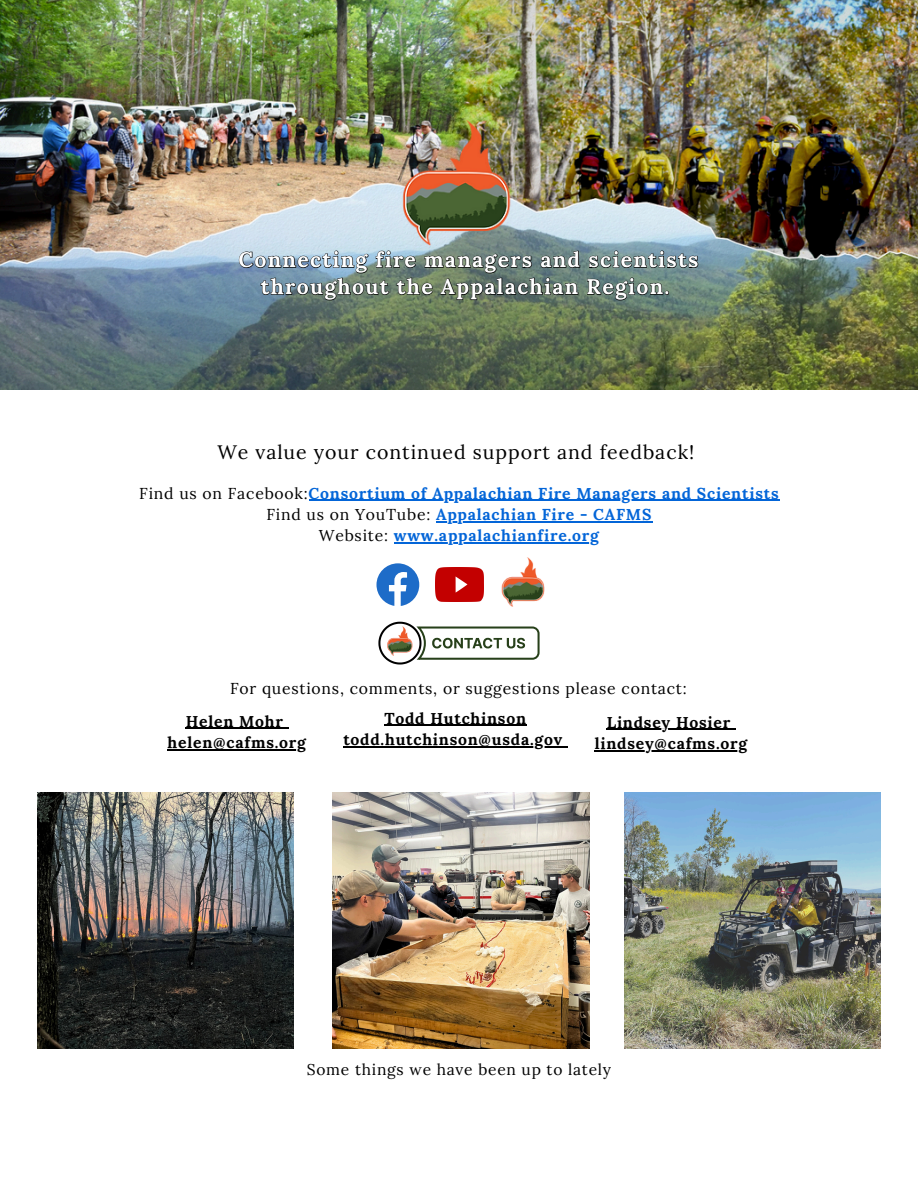
<style>
.page{position:relative;width:918px;height:1188px;background:#fff}
.page>*{position:absolute;margin:0;border:0;box-sizing:border-box;transform-origin:0 0}
.t1{font:700 21.15px/27px "Lora";letter-spacing:.065em;color:#fff;text-align:center}
.t2{font:19.5px "Lora";letter-spacing:.05em;color:#000}
.t3{font:700 15.75px "Lora";letter-spacing:.05em;color:#0365d8}
.t4{font:700 15.75px "Lora";letter-spacing:.05em;color:#000}
.t5{font:15.75px "Lora";letter-spacing:.05em;color:#000}
.t6{font:15.6px "Lora";letter-spacing:.05em;color:#000}
.s1{font-weight:400;color:#000}
</style>
<div class="page">
<svg style="left:378px;top:622px;width:161px;height:42px"></svg>
<img style="left:385px;top:627px;width:29px;height:28px">
<svg style="left:376px;top:563px;width:43px;height:43px"></svg>
<img style="left:501px;top:558px;width:44px;height:48px">
<img style="left:435px;top:568px;width:48px;height:34px">
<img style="left:37px;top:793px;width:257px;height:256px">
<img style="left:333px;top:793px;width:256px;height:256px">
<img style="left:624px;top:793px;width:256px;height:256px">
<img style="left:0;top:0;width:918px;height:183px">
<img style="left:0;top:183px;width:918px;height:207px">
<img style="left:393px;top:121px;width:124px;height:124px">
<hr style="left:607px;top:729px;width:124px;height:1px;background:#000">
<hr style="left:595px;top:750px;width:153px;height:1px;background:#000">
<hr style="left:384px;top:725px;width:143px;height:1px;background:#000">
<hr style="left:343px;top:746px;width:220px;height:1px;background:#000">
<hr style="left:186px;top:728px;width:98px;height:1px;background:#000">
<hr style="left:168px;top:749px;width:139px;height:1px;background:#000">
<hr style="left:309px;top:500px;width:470px;height:1px;background:#0365d8">
<hr style="left:436px;top:521px;width:216px;height:1px;background:#0365d8">
<hr style="left:394px;top:542px;width:206px;height:2px;background:#0365d8">
<svg style="left:238px;top:248px;width:461px;height:53px;background:#617674"></svg>
<h3 class="t1" style="left:239px;top:246px;width:461px">Connecting fire managers and scientists throughout the Appalachian Region.</h3>
<p class="t2" style="left:218px;top:439px;width:478px">We value your continued support and feedback!</p>
<p class="t3" style="left:139px;top:483px;width:641px"><span class="s1">Find us on Facebook:</span>Consortium of Appalachian Fire Managers and Scientists</p>
<p class="t3" style="left:266px;top:504px;width:387px"><span class="s1">Find us on YouTube:</span> Appalachian Fire - CAFMS</p>
<p class="t3" style="left:319px;top:525px;width:282px"><span class="s1">Website:</span> www.appalachianfire.org</p>
<h1 class="t5" style="left:230px;top:678px;width:458px">For questions, comments, or suggestions please contact:</h1>
<h2 class="t4" style="left:607px;top:712px;width:125px">Lindsey Hosier</h2>
<p class="t4" style="left:595px;top:733px;width:154px">lindsey@cafms.org</p>
<p class="t4" style="left:384px;top:708px;width:143px">Todd Hutchinson</p>
<p class="t4" style="left:343px;top:729px;width:220px">todd.hutchinson@usda.gov</p>
<p class="t4" style="left:186px;top:711px;width:99px">Helen Mohr</p>
<p class="t4" style="left:168px;top:732px;width:140px">helen@cafms.org</p>
<p class="t6" style="left:307px;top:1060px;width:306px">Some things we have been up to lately</p>
</div>
